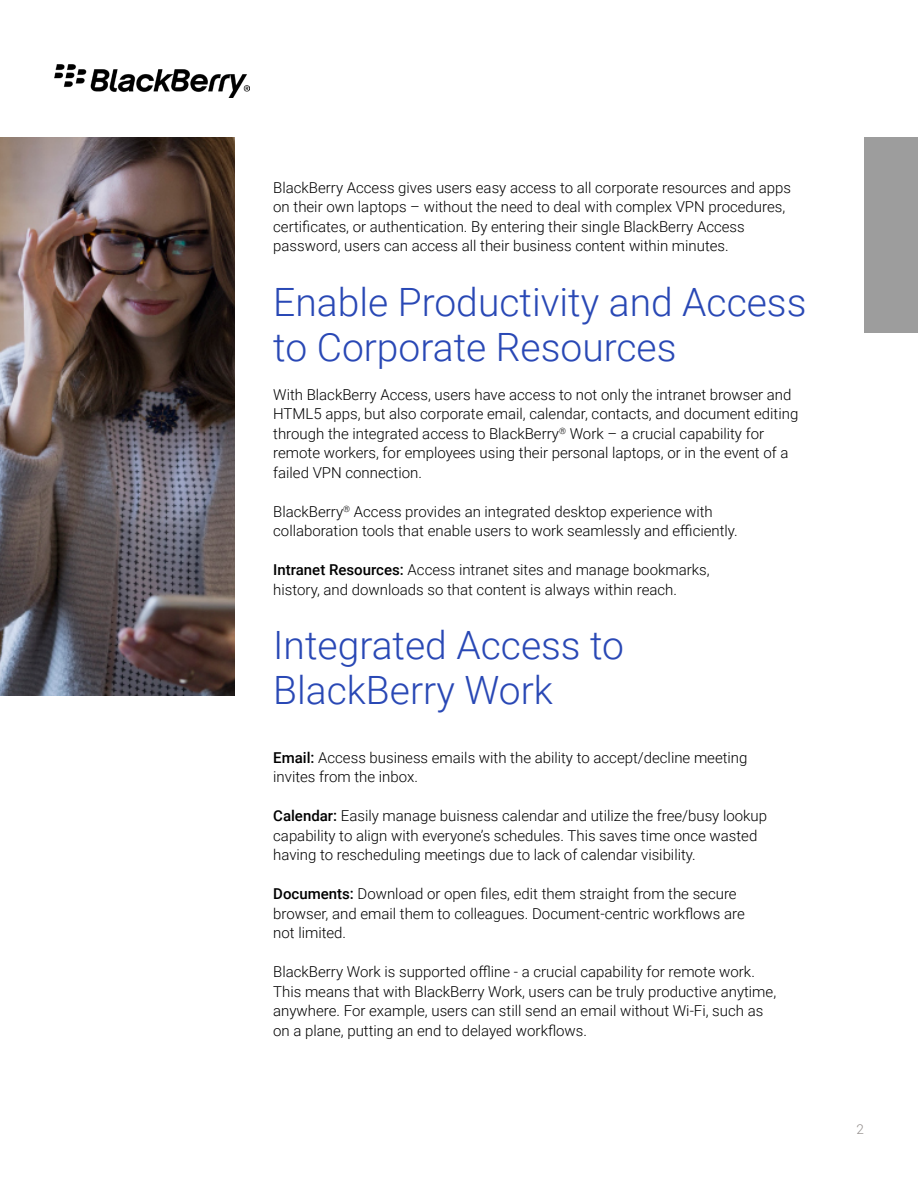
<style>
.page{position:relative;width:918px;height:1188px;background:#fff}
.page>*{position:absolute;margin:0;border:0;box-sizing:border-box;transform-origin:0 0}
.t1{font:300 39px/45px "Roboto";color:#2948b5}
.t2{font:300 15px/19.5px "Roboto";color:#000}
.t3{font:300 13.5px "Roboto";color:#938e8c}
.s1{font-weight:500}
</style>
<div class="page">
<img style="left:55px;top:64px;width:195px;height:34px">
<div style="left:864px;top:137px;width:54px;height:196px;background:#9d9d9d"></div>
<img style="left:0;top:137px;width:234px;height:559px">
<p class="t2" style="left:273px;top:177px;width:519px">BlackBerry Access gives users easy access to all corporate resources and apps on their own laptops – without the need to deal with complex VPN procedures, certificates, or authentication. By entering their single BlackBerry Access password, users can access all their business content within minutes.</p>
<h1 class="t1" style="left:273px;top:278px;width:535px">Enable Productivity and Access to Corporate Resources</h1>
<p class="t2" style="left:273px;top:384px;width:527px">With BlackBerry Access, users have access to not only the intranet browser and HTML5 apps, but also corporate email, calendar, contacts, and document editing through the integrated access to BlackBerry<sup>®</sup> Work – a crucial capability for remote workers, for employees using their personal laptops, or in the event of a failed VPN connection.</p>
<p class="t2" style="left:273px;top:501px;width:466px">BlackBerry<sup>®</sup> Access provides an integrated desktop experience with collaboration tools that enable users to work seamlessly and efficiently.</p>
<p class="t2" style="left:273px;top:560px;width:438px"><span class="s1">Intranet Resources:</span> Access intranet sites and manage bookmarks, history, and downloads so that content is always within reach.</p>
<h1 class="t1" style="left:273px;top:621px;width:352px">Integrated Access to<br>BlackBerry Work</h1>
<p class="t2" style="left:273px;top:747px;width:476px"><span class="s1">Email:</span> Access business emails with the ability to accept/decline meeting invites from the inbox.</p>
<p class="t2" style="left:273px;top:806px;width:495px"><span class="s1">Calendar:</span> Easily manage buisness calendar and utilize the free/busy lookup capability to align with everyone’s schedules. This saves time once wasted having to rescheduling meetings due to lack of calendar visibility.</p>
<p class="t2" style="left:273px;top:884px;width:473px"><span class="s1">Documents:</span> Download or open files, edit them straight from the secure browser, and email them to colleagues. Document-centric workflows are not limited.</p>
<p class="t2" style="left:273px;top:962px;width:504px">BlackBerry Work is supported offline - a crucial capability for remote work.<br>This means that with BlackBerry Work, users can be truly productive anytime, anywhere. For example, users can still send an email without Wi-Fi, such as on a plane, putting an end to delayed workflows.</p>
<p class="t3" style="left:857px;top:1119px;width:9px">2</p>
</div>
